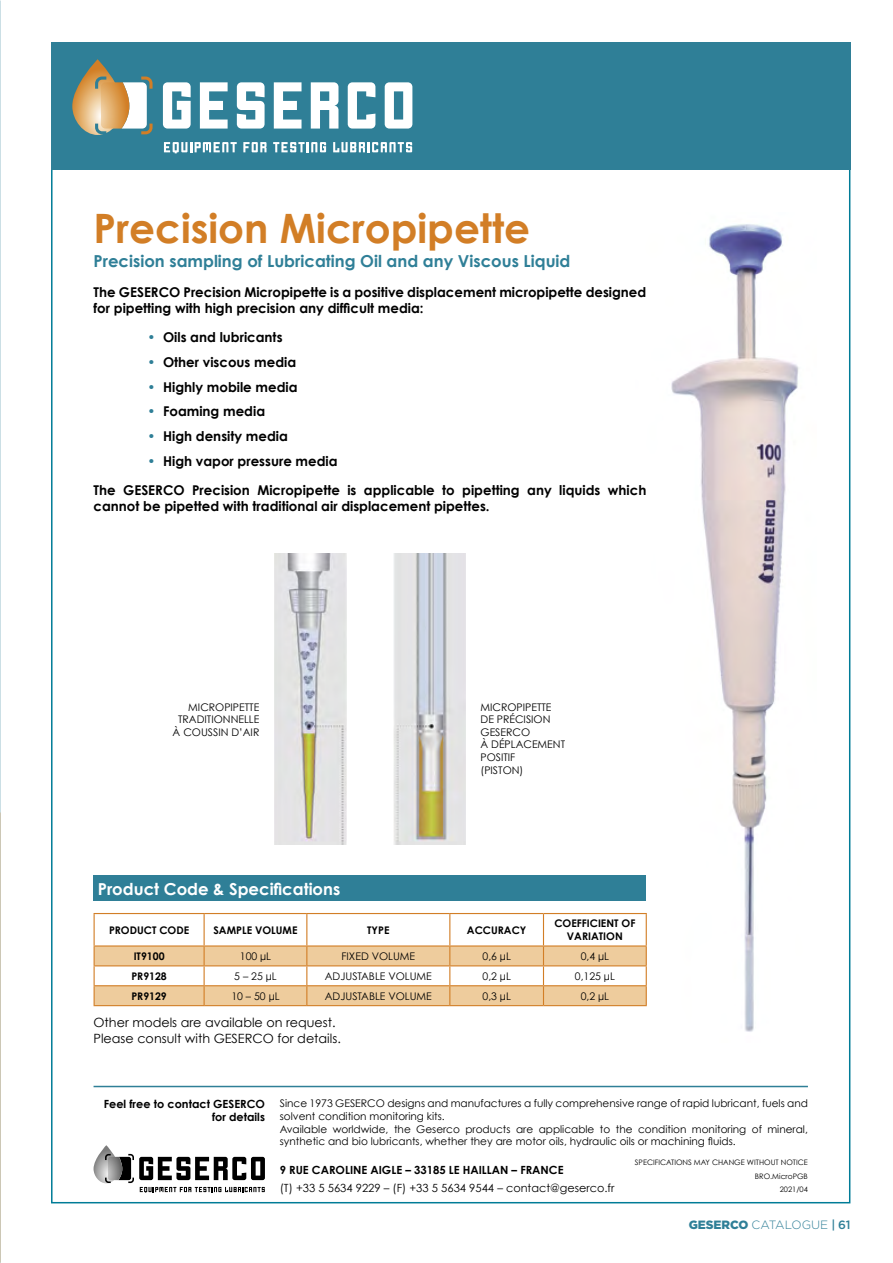
<style>
.page{position:relative;width:893px;height:1263px;background:#fff}
.page>*{position:absolute;margin:0;border:0;box-sizing:border-box;transform-origin:0 0}
.t1{font:700 40.5px "Century Gothic";color:#d27e26}
.t2{font:700 16.5px "Century Gothic";color:#2f7f97}
.t3{font:700 16.5px "Century Gothic";color:#fff}
.t4{font:700 13.5px/16.2px "Century Gothic";color:#000}
.t5{font:12.75px/15.3px "Century Gothic";color:#000}
.t6{font:300 12px "Gotham Pro";letter-spacing:-.005em;color:#2f7f97}
.t7{font:700 11.25px/13.5px "Century Gothic";color:#000;text-align:right}
.t8{font:11.25px "Century Gothic";color:#000}
.t9{font:10.5px/12.6px "Century Gothic";color:#000}
.t10{font:700 10.5px/12.6px "Century Gothic";color:#000;text-align:center}
.t11{font:7.5px/13.2px "Century Gothic";color:#000;text-align:right}
.s1{color:#2f7f97}
.s2{font-weight:900}
.s3{font-weight:500}
</style>
<div class="page">
<img style="left:636px;top:224px;width:163px;height:808px">
<div style="left:94px;top:875px;width:552px;height:26px;background:#2f7f97"></div>
<svg style="left:94px;top:913px;width:553px;height:92px"></svg>
<hr style="left:94px;top:1005px;width:110px;height:1px;background:#d27e26">
<hr style="left:204px;top:1005px;width:103px;height:1px;background:#d27e26">
<hr style="left:307px;top:1005px;width:143px;height:1px;background:#d27e26">
<hr style="left:450px;top:1005px;width:93px;height:1px;background:#d27e26">
<hr style="left:543px;top:1005px;width:104px;height:1px;background:#d27e26">
<img style="left:274px;top:553px;width:72px;height:292px">
<img style="left:394px;top:553px;width:71px;height:292px">
<div style="left:51px;top:43px;width:799px;height:127px;background:#2f7f97"></div>
<svg style="left:163px;top:82px;width:28px;height:47px"></svg>
<svg style="left:200px;top:82px;width:28px;height:47px"></svg>
<svg style="left:237px;top:82px;width:28px;height:47px"></svg>
<svg style="left:274px;top:82px;width:28px;height:47px"></svg>
<svg style="left:311px;top:82px;width:27px;height:47px"></svg>
<svg style="left:348px;top:82px;width:27px;height:47px"></svg>
<svg style="left:385px;top:82px;width:27px;height:47px"></svg>
<svg style="left:164px;top:142px;width:73px;height:11px"></svg>
<svg style="left:243px;top:142px;width:23px;height:10px"></svg>
<svg style="left:273px;top:142px;width:53px;height:10px"></svg>
<svg style="left:333px;top:142px;width:79px;height:10px"></svg>
<svg style="left:72px;top:59px;width:81px;height:76px"></svg>
<svg style="left:94px;top:1145px;width:171px;height:47px"></svg>
<hr style="left:94px;top:1086px;width:714px;height:1px;background:#2f7f97">
<h1 class="t1" style="left:94px;top:203px;width:438px">Precision Micropipette</h1>
<h2 class="t2" style="left:94px;top:251px;width:478px">Precision sampling of Lubricating Oil and any Viscous Liquid</h2>
<p class="t4" style="left:94px;top:284px;width:554px">The GESERCO Precision Micropipette is a positive displacement micropipette designed for pipetting with high precision any difficult media:</p>
<p class="t4" style="left:148px;top:329px;width:136px"><span class="s1">•</span> Oils and lubricants</p>
<p class="t4" style="left:148px;top:354px;width:150px"><span class="s1">•</span> Other viscous media</p>
<p class="t4" style="left:148px;top:378px;width:151px"><span class="s1">•</span> Highly mobile media</p>
<p class="t4" style="left:148px;top:403px;width:119px"><span class="s1">•</span> Foaming media</p>
<p class="t4" style="left:148px;top:428px;width:142px"><span class="s1">•</span> High density media</p>
<p class="t4" style="left:94px;top:446px;width:554px;line-height:29px;text-indent:54px"><span class="s1">•</span> High vapor pressure media<br>The GESERCO Precision Micropipette is applicable to pipetting any liquids which</p>
<p class="t4" style="left:94px;top:497px;width:398px">cannot be pipetted with traditional air displacement pipettes.</p>
<p class="t9" style="left:173px;top:700px;width:88px;text-align:right">MICROPIPETTE<br>TRADITIONNELLE<br>À COUSSIN D’AIR</p>
<p class="t9" style="left:480px;top:700px;width:86px">MICROPIPETTE<br>DE PRÉCISION<br>GESERCO<br>À DÉPLACEMENT<br>POSITIF<br>(PISTON)</p>
<h2 class="t3" style="left:98px;top:878px;width:244px">Product Code &amp; Specifications</h2>
<p class="t10" style="left:109px;top:923px;width:82px">PRODUCT CODE</p>
<p class="t10" style="left:213px;top:923px;width:85px">SAMPLE VOLUME</p>
<p class="t10" style="left:367px;top:923px;width:24px">TYPE</p>
<p class="t10" style="left:467px;top:923px;width:61px">ACCURACY</p>
<p class="t10" style="left:554px;top:917px;width:83px">COEFFICIENT OF<br>VARIATION</p>
<p class="t10" style="left:134px;top:949px;width:32px">IT9100</p>
<p class="t9" style="left:240px;top:950px;width:33px">100 µL</p>
<p class="t9" style="left:341px;top:950px;width:75px">FIXED VOLUME</p>
<p class="t9" style="left:482px;top:950px;width:30px">0,6 µL</p>
<p class="t9" style="left:581px;top:950px;width:30px">0,4 µL</p>
<p class="t10" style="left:131px;top:969px;width:37px">PR9128</p>
<p class="t9" style="left:234px;top:969px;width:44px">5 – 25 µL</p>
<p class="t9" style="left:325px;top:969px;width:109px">ADJUSTABLE VOLUME</p>
<p class="t9" style="left:482px;top:969px;width:30px">0,2 µL</p>
<p class="t9" style="left:575px;top:969px;width:41px">0,125 µL</p>
<p class="t10" style="left:131px;top:989px;width:37px">PR9129</p>
<p class="t9" style="left:231px;top:989px;width:50px">10 – 50 µL</p>
<p class="t9" style="left:325px;top:989px;width:109px">ADJUSTABLE VOLUME</p>
<p class="t9" style="left:482px;top:989px;width:30px">0,3 µL</p>
<p class="t9" style="left:581px;top:989px;width:30px">0,2 µL</p>
<p class="t5" style="left:94px;top:1015px;width:249px">Other models are available on request.<br>Please consult with GESERCO for details.</p>
<p class="t7" style="left:104px;top:1097px;width:163px">Feel free to contact GESERCO for details</p>
<p class="t9" style="left:280px;top:1097px;width:530px">Since 1973 GESERCO designs and manufactures a fully comprehensive range of rapid lubricant, fuels and solvent condition monitoring kits.<br>Available worldwide, the Geserco products are applicable to the condition monitoring of mineral, synthetic and bio lubricants, whether they are motor oils, hydraulic oils or machining fluids.</p>
<p class="t7" style="left:280px;top:1163px;width:285px">9 RUE CAROLINE AIGLE – 33185 LE HAILLAN – FRANCE</p>
<p class="t8" style="left:280px;top:1181px;width:336px">(T) +33 5 5634 9229 – (F) +33 5 5634 9544 – contact@geserco.fr</p>
<p class="t11" style="left:635px;top:1156px;width:175px">SPECIFICATIONS MAY CHANGE WITHOUT NOTICE<br>BRO.MicroPGB<br>2021/04</p>
<p class="t6" style="left:689px;top:1218px;width:163px"><span class="s2">GESERCO</span> CATALOGUE <span class="s3">| 61</span></p>
</div>
